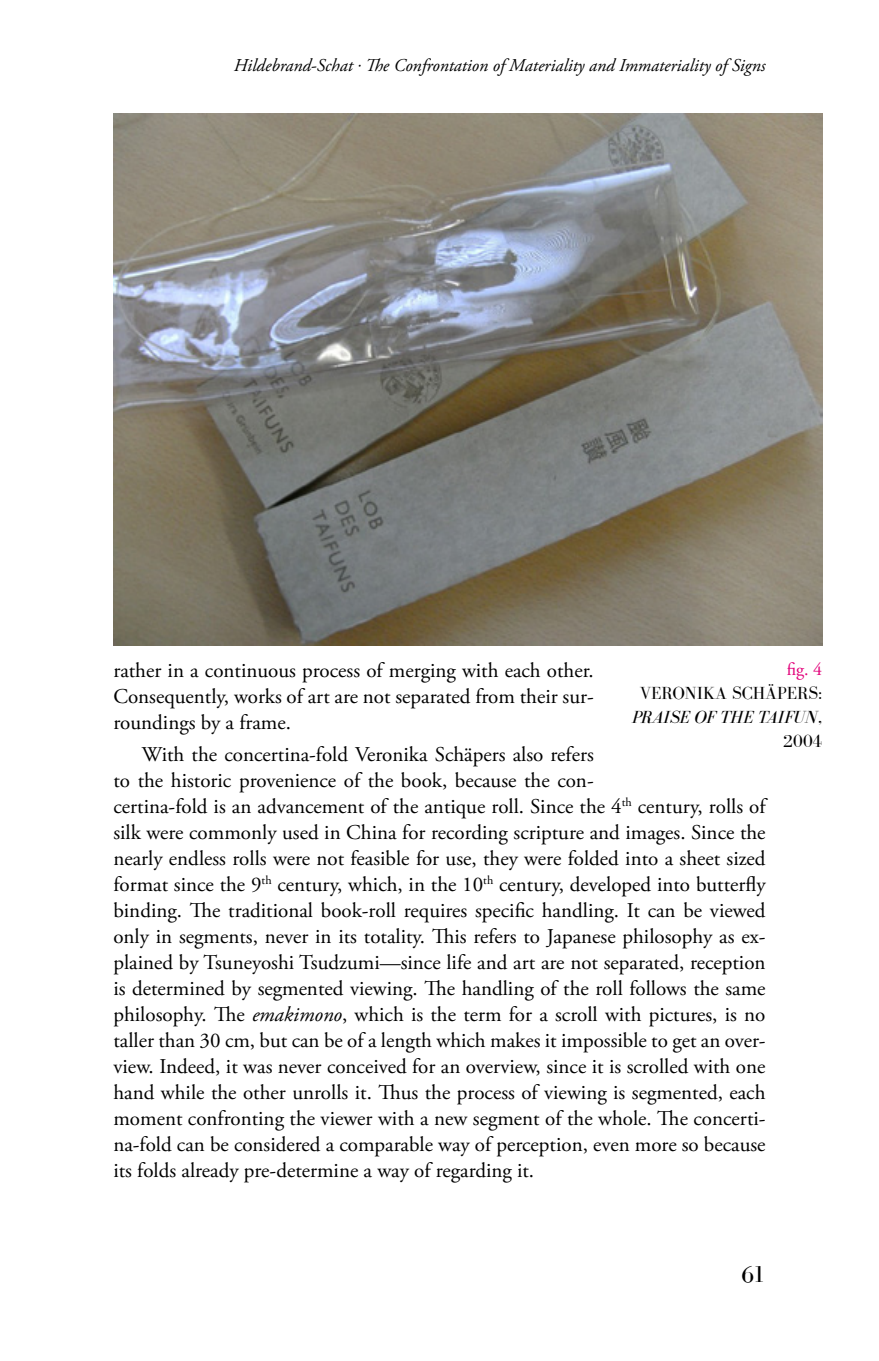
<style>
.page{position:relative;width:879px;height:1361px;background:#fff}
.page>*{position:absolute;margin:0;border:0;box-sizing:border-box;transform-origin:0 0}
.t1{font:24px "Bodoni FLF";color:#000}
.BMT_Absatz_mE{font:21px/26px "Adobe Garamond Pro";color:#000;text-align:justify}
.t2{font:italic 18px "Adobe Garamond Pro";color:#000}
.BMT_ZT1{font:18px/24px "Bodoni FLF";color:#000;text-align:right}
.s1{font-family:"Adobe Garamond Pro";color:#e2007a}
.s2{font-style:italic}
</style>
<div class="page">
<img style="left:113px;top:113px;width:709px;height:532px">
<p class="t2" style="left:234px;top:55px;width:533px">Hildebrand-Schat . The Confrontation of Materiality and Immateriality of Signs</p>
<p class="BMT_ZT1" style="left:632px;top:657px;width:192px"><span class="s1">fig. 4<br></span>VERONIKA SCHÄPERS:<br><span class="s2">PRAISE OF THE TAIFUN</span>,<br>2004</p>
<p class="BMT_Absatz_mE" style="left:113px;top:658px;width:482px">rather in a continuous process of merging with each other.<br>Consequently, works of art are not separated from their sur&shy;roundings by a frame.</p>
<p class="BMT_Absatz_mE" style="left:113px;top:742px;width:654px;text-align:left;text-indent:28px">With the concertina-fold Veronika Schäpers also refers<br>to the historic provenience of the book, because the con-<br>certina-fold is an advancement of the antique roll. Since the 4<sup>th</sup> century, rolls of silk were commonly used in China for recording scripture and images. Since the nearly endless rolls were not feasible for use, they were folded into a sheet sized format since the 9<sup>th</sup> century, which, in the 10<sup>th</sup> century, developed into butterfly binding. The traditional book-roll requires specific handling. It can be viewed only in segments, never in its totality. This refers to Japanese philosophy as ex&shy;plained by Tsuneyoshi Tsudzumi—since life and art are not separated, reception is determined by segmented viewing. The handling of the roll follows the same philosophy. The <span class="s2">emakimono</span>, which is the term for a scroll with pictures, is no taller than 30 cm, but can be of a length which makes it impossible to get an over&shy;view. Indeed, it was never conceived for an overview, since it is scrolled with one hand while the other unrolls it. Thus the process of viewing is segmented, each moment confronting the viewer with a new segment of the whole. The concerti&shy;na-fold can be considered a comparable way of perception, even more so because its folds already pre-determine a way of regarding it.</p>
<p class="t1" style="left:741px;top:1260px;width:26px">61</p>
</div>
